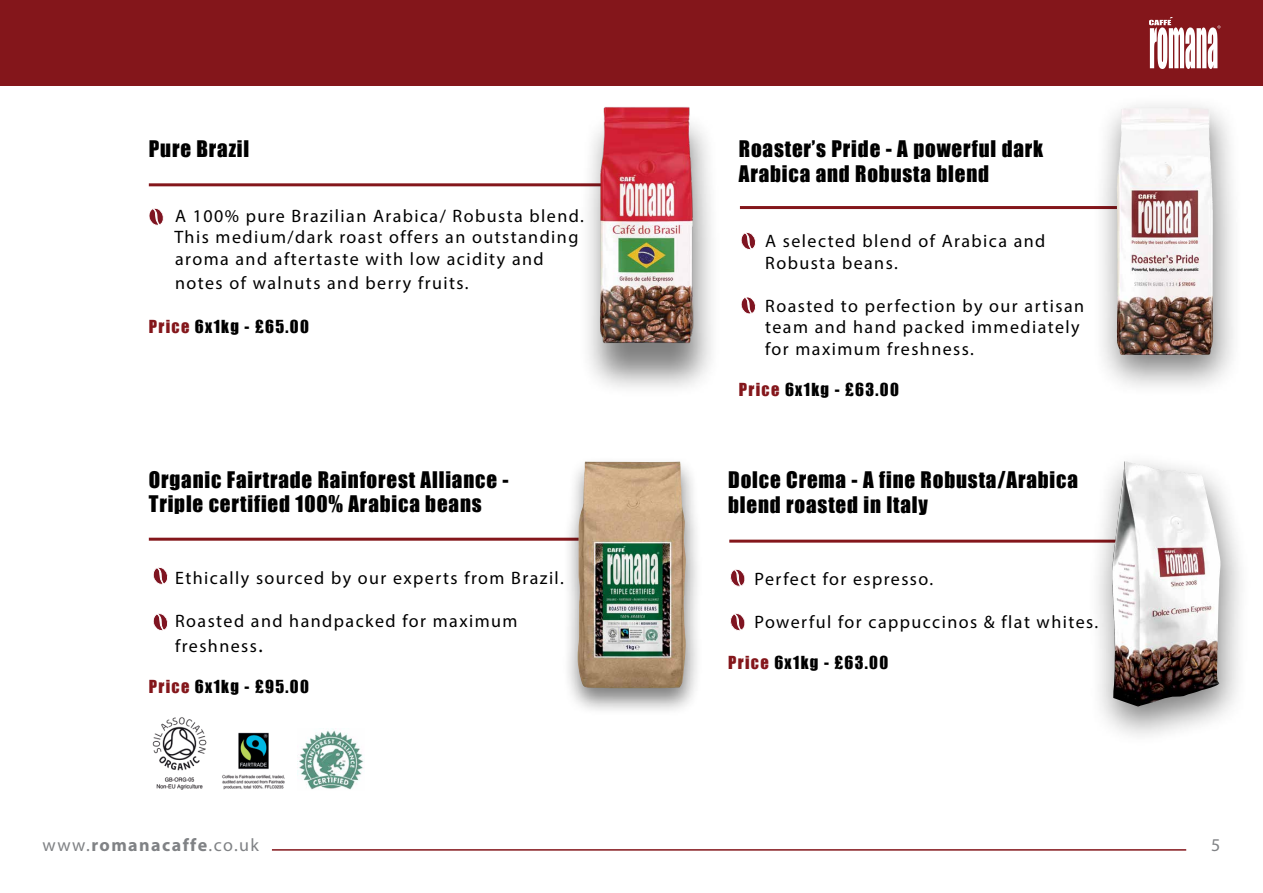
<style>
.page{position:relative;width:1263px;height:893px;background:#fff}
.page>*{position:absolute;margin:0;border:0;box-sizing:border-box;transform-origin:0 0}
.t1{font:21px/25.2px "Impact";letter-spacing:.04em;color:#000}
.t2{font:18px/21.6px "Myriad Pro";letter-spacing:.08em;color:#000}
.t3{font:700 18px "Myriad Pro";letter-spacing:.08em;color:#808285}
.t4{font:18px "Myriad Pro";color:#808285}
.t5{font:16.5px "Impact";letter-spacing:.08em;color:#000}
.s1{color:#84161b}
.s2{font-size:21px}
.s3{font-weight:400}
</style>
<div class="page">
<div style="left:0;top:0;width:1263px;height:85px;background:#84161b"></div>
<svg style="left:1149px;top:17px;width:71px;height:52px"></svg>
<svg style="left:741px;top:232px;width:15px;height:18px"></svg>
<svg style="left:741px;top:297px;width:15px;height:17px"></svg>
<hr style="left:740px;top:206px;width:423px;height:3px;background:#84161b">
<svg style="left:730px;top:569px;width:15px;height:18px"></svg>
<svg style="left:730px;top:613px;width:15px;height:18px"></svg>
<hr style="left:729px;top:540px;width:470px;height:3px;background:#84161b">
<div style="left:1092px;top:94px;width:152px;height:304px;background:#000;opacity:.5"></div>
<img style="left:1116px;top:108px;width:97px;height:247px">
<div style="left:1086px;top:449px;width:165px;height:299px;background:#000;opacity:.5"></div>
<img style="left:1111px;top:461px;width:109px;height:246px">
<svg style="left:149px;top:208px;width:15px;height:18px"></svg>
<hr style="left:149px;top:183px;width:536px;height:3px;background:#84161b">
<svg style="left:153px;top:567px;width:15px;height:18px"></svg>
<svg style="left:153px;top:613px;width:15px;height:18px"></svg>
<hr style="left:149px;top:538px;width:481px;height:3px;background:#84161b">
<div style="left:562px;top:456px;width:142px;height:261px;background:#000;opacity:.5"></div>
<img style="left:576px;top:462px;width:110px;height:226px">
<img style="left:222px;top:732px;width:63px;height:58px">
<img style="left:297px;top:729px;width:67px;height:61px">
<img style="left:152px;top:717px;width:55px;height:73px">
<div style="left:578px;top:110px;width:144px;height:288px;background:#000;opacity:.5"></div>
<img style="left:589px;top:107px;width:117px;height:243px">
<hr style="left:272px;top:849px;width:914px;height:2px;background:#84161b">
<p class="t1" style="left:149px;top:136px;width:102px">Pure Brazil</p>
<p class="t2" style="left:174px;top:205px;width:411px">A 100% pure Brazilian Arabica/ Robusta blend.<br>This medium/dark roast offers an outstanding aroma and aftertaste with low acidity and</p>
<p class="t2" style="left:175px;top:272px;width:295px">notes of walnuts and berry fruits.</p>
<p class="t5" style="left:149px;top:313px;width:162px"><span class="s1">Price</span> 6x1kg - £65.00</p>
<p class="t1" style="left:149px;top:467px;width:361px;line-height:24px">Organic Fairtrade Rainforest Alliance -<br>Triple certified 100% Arabica beans</p>
<p class="t2" style="left:175px;top:566px;width:390px">Ethically sourced by our experts from Brazil.</p>
<p class="t2" style="left:175px;top:608px;width:344px;line-height:25.2px">Roasted and handpacked for maximum freshness<span class="s2">.</span></p>
<p class="t5" style="left:149px;top:674px;width:162px"><span class="s1">Price</span> 6x1kg - £95.00</p>
<p class="t1" style="left:739px;top:136px;width:306px">Roaster’s Pride - A powerful dark<br>Arabica and Robusta blend</p>
<p class="t2" style="left:765px;top:230px;width:282px">A selected blend of Arabica and<br>Robusta beans.</p>
<p class="t2" style="left:765px;top:295px;width:320px">Roasted to perfection by our artisan team and hand packed immediately for maximum freshness.</p>
<p class="t5" style="left:739px;top:377px;width:162px"><span class="s1">Price</span> 6x1kg - £63.00</p>
<p class="t1" style="left:728px;top:466px;width:351px">Dolce Crema - A fine Robusta/Arabica blend roasted in Italy</p>
<p class="t2" style="left:754px;top:568px;width:180px">Perfect for espresso.</p>
<p class="t2" style="left:754px;top:611px;width:345px">Powerful for cappuccinos &amp; flat whites.</p>
<p class="t5" style="left:728px;top:650px;width:162px"><span class="s1">Price</span> 6x1kg - £63.00</p>
<p class="t3" style="left:43px;top:833px;width:218px"><span class="s3">www.</span>romanacaffe<span class="s3">.co.uk</span></p>
<p class="t4" style="left:1211px;top:833px;width:11px">5</p>
</div>
